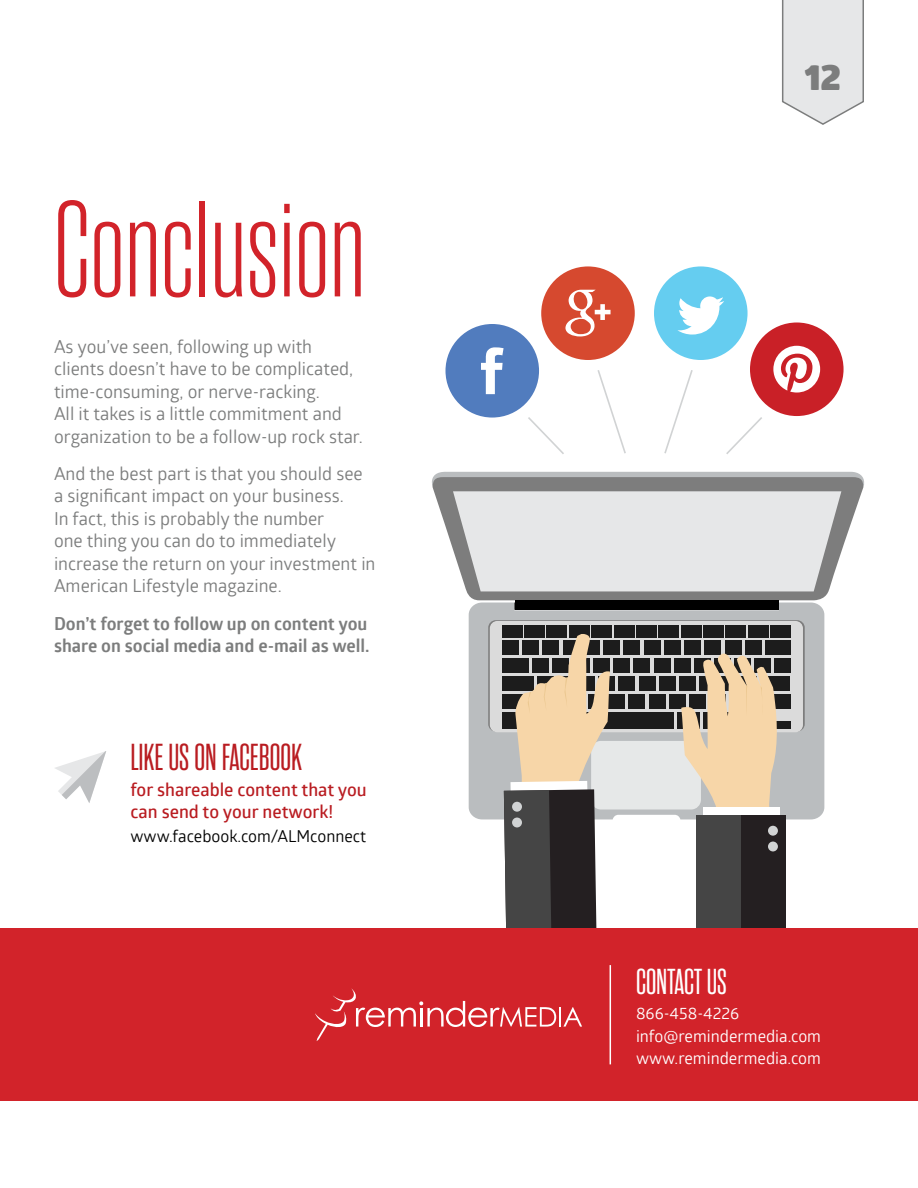
<style>
.page{position:relative;width:918px;height:1188px;background:#fff}
.page>*{position:absolute;margin:0;border:0;box-sizing:border-box;transform-origin:0 0}
.t1{font:300 136.2px "Rama Gothic M";color:#d2232a}
.t2{font:37.5px "Rama Gothic M";color:#b91c21}
.t3{font:36px "Rama Gothic M";color:#fff}
.t4{font:900 36px "Glober";color:#7c7d7d}
.t5{font:18px/22.5px "Glober";color:#7c7d7d}
.t6{font:700 18px/22.5px "Glober";color:#7c7d7d}
.t7{font:600 18px/22.5px "Glober";color:#b91c21}
.t8{font:16.5px/22.5px "Glober";color:#fff}
.t9{font:16.5px "Glober";color:#000}
</style>
<div class="page">
<div style="left:654px;top:266px;width:94px;height:94px;background:#65cdf0;border-radius:50%"></div>
<svg style="left:677px;top:296px;width:47px;height:39px"></svg>
<div style="left:750px;top:322px;width:94px;height:94px;background:#c92027;border-radius:50%"></div>
<svg style="left:773px;top:346px;width:47px;height:47px"></svg>
<div style="left:446px;top:324px;width:93px;height:94px;background:#517cbe;border-radius:50%"></div>
<svg style="left:481px;top:347px;width:23px;height:47px"></svg>
<div style="left:541px;top:266px;width:94px;height:94px;background:#d6492f;border-radius:50%"></div>
<svg style="left:565px;top:290px;width:46px;height:46px"></svg>
<svg style="left:466px;top:591px;width:363px;height:9px;background:#848484"></svg>
<svg style="left:432px;top:472px;width:432px;height:119px;background:#d2d3d4"></svg>
<div style="left:469px;top:603px;width:355px;height:216px;background:#babdbf"></div>
<div style="left:591px;top:741px;width:110px;height:69px;background:#e6e8e8;border-radius:10px"></div>
<svg style="left:488px;top:620px;width:317px;height:111px"></svg>
<div style="left:515px;top:600px;width:263px;height:10px;background:#000"></div>
<svg style="left:514px;top:603px;width:265px;height:7px"></svg>
<div style="left:490px;top:621px;width:313px;height:111px;background:#dbdbdb;border-radius:7px"></div>
<div style="left:502px;top:625px;width:20px;height:13px;background:#1c1c1c"></div>
<div style="left:524px;top:625px;width:21px;height:13px;background:#1c1c1c"></div>
<div style="left:547px;top:625px;width:20px;height:13px;background:#1c1c1c"></div>
<div style="left:569px;top:625px;width:20px;height:13px;background:#1c1c1c"></div>
<div style="left:592px;top:625px;width:20px;height:13px;background:#1c1c1c"></div>
<div style="left:614px;top:625px;width:20px;height:13px;background:#1c1c1c"></div>
<div style="left:636px;top:625px;width:21px;height:13px;background:#1c1c1c"></div>
<div style="left:659px;top:625px;width:20px;height:13px;background:#1c1c1c"></div>
<div style="left:681px;top:625px;width:20px;height:13px;background:#1c1c1c"></div>
<div style="left:704px;top:625px;width:20px;height:13px;background:#1c1c1c"></div>
<div style="left:726px;top:625px;width:20px;height:13px;background:#1c1c1c"></div>
<div style="left:748px;top:625px;width:20px;height:13px;background:#1c1c1c"></div>
<div style="left:770px;top:625px;width:20px;height:13px;background:#1c1c1c"></div>
<div style="left:502px;top:641px;width:16px;height:14px;background:#1c1c1c"></div>
<div style="left:609px;top:694px;width:16px;height:14px;background:#1c1c1c"></div>
<div style="left:629px;top:694px;width:16px;height:14px;background:#1c1c1c"></div>
<div style="left:649px;top:694px;width:16px;height:14px;background:#1c1c1c"></div>
<div style="left:669px;top:694px;width:16px;height:14px;background:#1c1c1c"></div>
<div style="left:772px;top:721px;width:18px;height:8px;background:#1c1c1c"></div>
<div style="left:598px;top:676px;width:17px;height:15px;background:#1c1c1c"></div>
<div style="left:619px;top:676px;width:16px;height:15px;background:#1c1c1c"></div>
<div style="left:639px;top:676px;width:16px;height:15px;background:#1c1c1c"></div>
<div style="left:659px;top:676px;width:16px;height:15px;background:#1c1c1c"></div>
<div style="left:680px;top:676px;width:16px;height:15px;background:#1c1c1c"></div>
<div style="left:614px;top:658px;width:16px;height:15px;background:#1c1c1c"></div>
<div style="left:634px;top:658px;width:16px;height:15px;background:#1c1c1c"></div>
<div style="left:654px;top:658px;width:16px;height:15px;background:#1c1c1c"></div>
<div style="left:674px;top:658px;width:16px;height:15px;background:#1c1c1c"></div>
<div style="left:774px;top:658px;width:16px;height:15px;background:#1c1c1c"></div>
<div style="left:604px;top:641px;width:16px;height:14px;background:#1c1c1c"></div>
<div style="left:624px;top:641px;width:16px;height:14px;background:#1c1c1c"></div>
<div style="left:644px;top:641px;width:16px;height:14px;background:#1c1c1c"></div>
<div style="left:664px;top:641px;width:16px;height:14px;background:#1c1c1c"></div>
<div style="left:685px;top:641px;width:16px;height:14px;background:#1c1c1c"></div>
<div style="left:705px;top:641px;width:16px;height:14px;background:#1c1c1c"></div>
<div style="left:725px;top:641px;width:16px;height:14px;background:#1c1c1c"></div>
<div style="left:745px;top:641px;width:16px;height:14px;background:#1c1c1c"></div>
<div style="left:765px;top:641px;width:25px;height:14px;background:#1c1c1c"></div>
<div style="left:502px;top:658px;width:27px;height:15px;background:#1c1c1c"></div>
<div style="left:502px;top:676px;width:31px;height:14px;background:#1c1c1c"></div>
<div style="left:761px;top:676px;width:29px;height:14px;background:#1c1c1c"></div>
<div style="left:502px;top:694px;width:41px;height:14px;background:#1c1c1c"></div>
<div style="left:751px;top:694px;width:39px;height:14px;background:#1c1c1c"></div>
<div style="left:502px;top:712px;width:27px;height:17px;background:#1c1c1c"></div>
<div style="left:677px;top:712px;width:23px;height:17px;background:#1c1c1c"></div>
<div style="left:559px;top:712px;width:115px;height:17px;background:#1c1c1c"></div>
<svg style="left:681px;top:652px;width:98px;height:168px"></svg>
<div style="left:703px;top:807px;width:76px;height:47px;background:#fff"></div>
<div style="left:696px;top:816px;width:90px;height:142px;background:#454545"></div>
<div style="left:741px;top:816px;width:45px;height:142px;background:#241f21"></div>
<svg style="left:504px;top:632px;width:106px;height:296px"></svg>
<svg style="left:782px;top:0;width:82px;height:125px;background:#e3e4e5"></svg>
<div style="left:0;top:928px;width:918px;height:173px;background:#d2232a"></div>
<hr style="left:610px;top:965px;width:1px;height:99px;background:#fff">
<hr style="left:559px;top:1007px;width:2px;height:20px;background:#fff">
<svg style="left:563px;top:1007px;width:19px;height:20px"></svg>
<svg style="left:315px;top:988px;width:241px;height:53px"></svg>
<svg style="left:597px;top:370px;width:29px;height:84px"></svg>
<svg style="left:528px;top:417px;width:36px;height:37px"></svg>
<svg style="left:664px;top:370px;width:29px;height:84px"></svg>
<svg style="left:726px;top:417px;width:36px;height:37px"></svg>
<div style="left:512px;top:802px;width:10px;height:10px;background:#d1d3d4;border-radius:50%"></div>
<div style="left:512px;top:818px;width:10px;height:9px;background:#d1d3d4;border-radius:50%"></div>
<div style="left:768px;top:826px;width:10px;height:10px;background:#d1d3d4;border-radius:50%"></div>
<div style="left:768px;top:842px;width:10px;height:9px;background:#d1d3d4;border-radius:50%"></div>
<svg style="left:55px;top:751px;width:51px;height:52px"></svg>
<h1 class="t1" style="left:54px;top:183px;width:313px">Conclusion</h1>
<p class="t5" style="left:54px;top:334px;width:311px">As you’ve seen, following up with clients doesn’t have to be complicated, time-consuming, or nerve-racking.<br>All it takes is a little commitment and organization to be a follow-up rock star.</p>
<p class="t5" style="left:54px;top:462px;width:323px">And the best part is that you should see a significant impact on your business.<br>In fact, this is probably the number<br>one thing you can do to immediately increase the return on your investment in American Lifestyle magazine.</p>
<p class="t6" style="left:54px;top:612px;width:317px">Don’t forget to follow up on content you share on social media and e-mail as well.</p>
<h2 class="t2" style="left:130px;top:739px;width:173px">LIKE US ON FACEBOOK</h2>
<p class="t7" style="left:130px;top:778px;width:238px">for shareable content that you can send to your network!</p>
<p class="t9" style="left:130px;top:825px;width:237px">www.facebook.com/ALM connect</p>
<h3 class="t4" style="left:805px;top:49px;width:37px">12</h3>
<h3 class="t3" style="left:636px;top:964px;width:91px">CONTACT US</h3>
<p class="t8" style="left:636px;top:1002px;width:187px">866-458-4226 info@remindermedia.com www.remindermedia.com</p>
</div>
